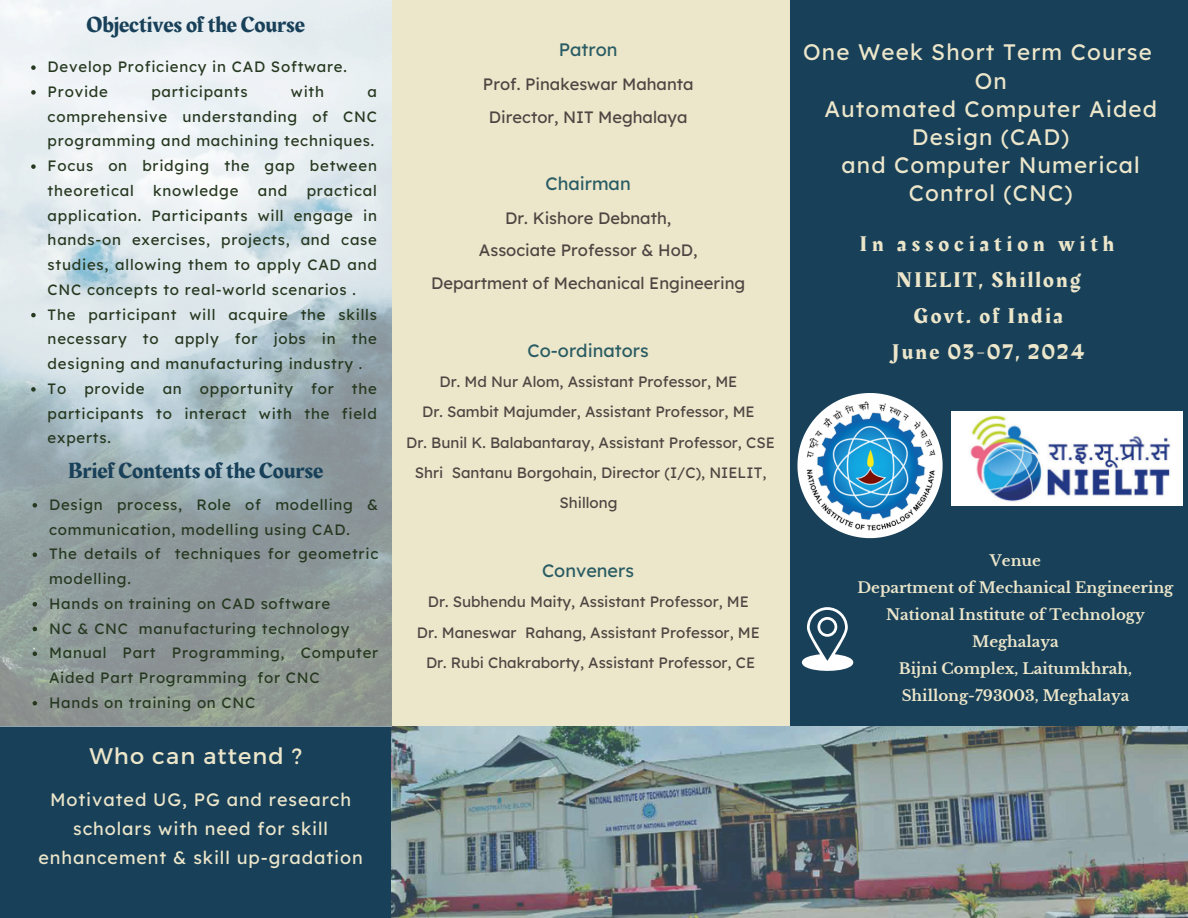
<style>
.page{position:relative;width:1188px;height:918px;background:#184059}
.page>*{position:absolute;margin:0;border:0;box-sizing:border-box;transform-origin:0 0}
.t1{font:22.5px "Lexend Deca";letter-spacing:.05em;color:#ece6ca}
.t2{font:22.5px "Rakkas";color:#184059}
.t3{font:22.5px "Montserrat";letter-spacing:.05em;color:#ece6ca}
.t4{font:21.9px/36px "Rakkas";letter-spacing:.11em;color:#ece6ca;text-align:center}
.t5{font:18px/29.2px "Lexend Deca";letter-spacing:.05em;color:#ece6ca;text-align:center}
.t6{font:18px "Lexend Deca";color:#285b63}
.t7{font:16.5px/32.7px "Lexend Deca";color:#4e4542;text-align:center}
.t8{font:15px/24.8px "Lexend Deca";letter-spacing:.05em;color:#263820;text-align:justify}
.t9{font:15px/30.3px "Lexend Deca";color:#4e4542;text-align:center}
.t10{font:700 15px/27px "Libre Baskerville";color:#ece6ca;text-align:center}
</style>
<div class="page">
<div style="left:392px;top:0;width:398px;height:726px;background:#ece6ca"></div>
<img style="left:392px;top:726px;width:796px;height:192px">
<svg style="left:797px;top:393px;width:146px;height:145px"></svg>
<img style="left:802px;top:398px;width:137px;height:135px">
<img style="left:952px;top:411px;width:230px;height:95px">
<svg style="left:802px;top:607px;width:51px;height:64px"></svg>
<svg style="left:0;top:0;width:391px;height:726px"></svg>
<svg style="left:31px;top:65px;width:5px;height:5px"></svg>
<svg style="left:31px;top:90px;width:5px;height:5px"></svg>
<svg style="left:31px;top:164px;width:5px;height:5px"></svg>
<svg style="left:31px;top:313px;width:5px;height:4px"></svg>
<svg style="left:31px;top:387px;width:5px;height:5px"></svg>
<svg style="left:33px;top:503px;width:4px;height:5px"></svg>
<svg style="left:33px;top:553px;width:4px;height:4px"></svg>
<svg style="left:33px;top:602px;width:4px;height:5px"></svg>
<svg style="left:33px;top:627px;width:4px;height:4px"></svg>
<svg style="left:33px;top:652px;width:4px;height:4px"></svg>
<svg style="left:33px;top:701px;width:4px;height:5px"></svg>
<h2 class="t2" style="left:87px;top:9px;width:220px">Objectives of the Course</h2>
<p class="t8" style="left:48px;top:54px;width:301px">Develop Proficiency in CAD Software.</p>
<p class="t8" style="left:48px;top:79px;width:62px">Provide</p>
<p class="t8" style="left:151px;top:79px;width:98px">participants</p>
<p class="t8" style="left:291px;top:79px;width:35px">with</p>
<p class="t8" style="left:48px;top:79px;width:331px;text-indent:320px">a comprehensive understanding of CNC programming and machining techniques.</p>
<p class="t8" style="left:48px;top:153px;width:331px">Focus on bridging the gap between theoretical</p>
<p class="t8" style="left:48px;top:178px;width:331px;text-indent:259px">practical application. Participants will engage in hands-on exercises, projects, and case studies, allowing them to apply CAD and CNC concepts to real-world scenarios .</p>
<p class="t8" style="left:48px;top:302px;width:331px">The participant will acquire the skills necessary to apply for jobs in the designing and manufacturing industry .</p>
<p class="t8" style="left:48px;top:376px;width:331px">To provide an opportunity for the participants to interact with the field experts.</p>
<p class="t2" style="left:68px;top:455px;width:256px">Brief Contents of the Course</p>
<h1 class="t8" style="left:49px;top:492px;width:331px">Design process, Role of modelling &amp; communication, modelling using CAD.</h1>
<h1 class="t8" style="left:49px;top:541px;width:331px">The details of techniques for geometric modelling.</h1>
<p class="t8" style="left:49px;top:591px;width:283px">Hands on training on CAD software</p>
<p class="t8" style="left:49px;top:616px;width:302px">NC &amp; CNC manufacturing technology</p>
<p class="t8" style="left:49px;top:640px;width:331px">Manual Part Programming, Computer<br>Aided Part Programming for CNC</p>
<h3 class="t8" style="left:49px;top:690px;width:208px">Hands on training on CNC</h3>
<p class="t8" style="left:153px;top:178px;width:87px">knowledge</p>
<p class="t8" style="left:258px;top:178px;width:31px">and</p>
<p class="t3" style="left:90px;top:741px;width:214px">Who can attend ?</p>
<p class="t5" style="left:38px;top:784px;width:326px">Motivated UG, PG and research scholars with need for skill enhancement &amp; skill up-gradation</p>
<p class="t6" style="left:559px;top:38px;width:60px">Patron</p>
<p class="t7" style="left:483px;top:67px;width:212px">Prof. Pinakeswar Mahanta<br>Director, NIT Meghalaya</p>
<p class="t6" style="left:545px;top:172px;width:87px">Chairman</p>
<p class="t7" style="left:431px;top:201px;width:316px">Dr. Kishore Debnath,<br>Associate Professor &amp; HoD,<br>Department of Mechanical Engineering</p>
<p class="t6" style="left:528px;top:339px;width:123px">Co-ordinators</p>
<p class="t9" style="left:440px;top:366px;width:299px">Dr. Md Nur Alom, Assistant Professor, ME</p>
<h1 class="t9" style="left:422px;top:397px;width:334px">Dr. Sambit Majumder, Assistant Professor, ME</h1>
<p class="t9" style="left:406px;top:427px;width:370px">Dr. Bunil K. Balabantaray, Assistant Professor, CSE</p>
<p class="t9" style="left:415px;top:457px;width:353px">Shri Santanu Borgohain, Director (I/C), NIELIT,<br>Shillong</p>
<p class="t6" style="left:542px;top:559px;width:93px">Conveners</p>
<p class="t9" style="left:428px;top:587px;width:323px">Dr. Subhendu Maity, Assistant Professor, ME</p>
<p class="t9" style="left:417px;top:617px;width:345px">Dr. Maneswar Rahang, Assistant Professor, ME</p>
<p class="t9" style="left:426px;top:647px;width:331px">Dr. Rubi Chakraborty, Assistant Professor, CE</p>
<h2 class="t1" style="left:803px;top:38px;width:350px">One Week Short Term Course</h2>
<h2 class="t1" style="left:975px;top:66px;width:34px">On</h2>
<h2 class="t1" style="left:824px;top:94px;width:334px">Automated Computer Aided</h2>
<h2 class="t1" style="left:912px;top:122px;width:159px">Design (CAD)</h2>
<h2 class="t1" style="left:842px;top:150px;width:300px">and Computer Numerical</h2>
<h2 class="t1" style="left:909px;top:179px;width:165px">Control (CNC)</h2>
<p class="t4" style="left:860px;top:226px;width:256px">In association with<br>NIELIT, Shillong<br>Govt. of India<br>June 03-07, 2024</p>
<p class="t10" style="left:857px;top:548px;width:317px">Venue<br>Department of Mechanical Engineering<br>National Institute of Technology<br>Meghalaya<br>Bijni Complex, Laitumkhrah,<br>Shillong-793003, Meghalaya</p>
</div>
